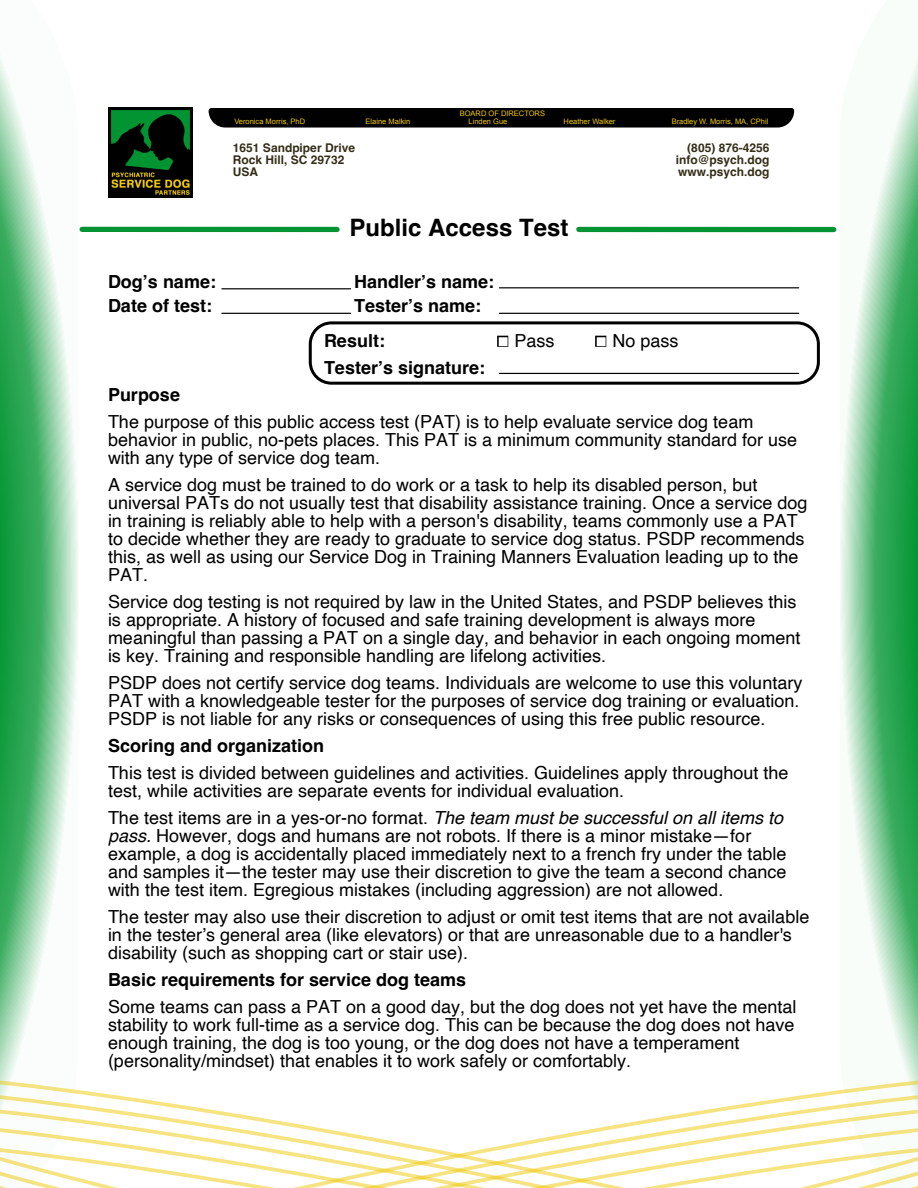
<style>
.page{position:relative;width:918px;height:1188px;background:#fff}
.page>*{position:absolute;margin:0;border:0;box-sizing:border-box;transform-origin:0 0}
.t1{font:700 24px "Helvetica";color:#010101}
.t2{font:18px/18px "Helvetica";color:#000}
.t3{font:700 18px "Helvetica";color:#000}
.t4{font:700 18px "Helvetica";color:#010101}
.t5{font:700 12px/12px "Helvetica";color:#332e18}
.t6{font:7.5px "Arial";color:#eec806}
.s1{font-style:italic}
</style>
<div class="page">
<svg style="left:0;top:54px;width:78px;height:996px"></svg>
<svg style="left:840px;top:57px;width:78px;height:993px"></svg>
<div style="left:209px;top:108px;width:585px;height:20px;background:#010101"></div>
<svg style="left:0;top:1050px;width:918px;height:138px"></svg>
<img style="left:108px;top:108px;width:84px;height:90px">
<svg style="left:497px;top:336px;width:11px;height:11px"></svg>
<svg style="left:595px;top:336px;width:11px;height:11px"></svg>
<div style="left:309px;top:321px;width:511px;height:64px;border:3px solid #000;border-radius:21px"></div>
<hr style="left:222px;top:288px;width:129px;height:1px;background:#000">
<hr style="left:499px;top:313px;width:300px;height:1px;background:#000">
<hr style="left:499px;top:373px;width:300px;height:1px;background:#000">
<hr style="left:499px;top:287px;width:300px;height:1px;background:#000">
<hr style="left:222px;top:313px;width:129px;height:1px;background:#000">
<div style="left:82px;top:227px;width:255px;height:5px;background:#029432"></div>
<div style="left:579px;top:227px;width:255px;height:5px;background:#029432"></div>
<p class="t6" style="left:460px;top:111px;width:87px">BOARD OF DIRECTORS</p>
<p class="t6" style="left:234px;top:119px;width:72px">Veronica Morris, PhD</p>
<p class="t6" style="left:366px;top:119px;width:46px">Elaine Malkin</p>
<p class="t6" style="left:469px;top:119px;width:40px">Linden Gue</p>
<p class="t6" style="left:564px;top:119px;width:53px">Heather Walker</p>
<p class="t6" style="left:672px;top:119px;width:98px">Bradley W. Morris, MA, CPhil</p>
<p class="t5" style="left:233px;top:142px;width:124px">1651 Sandpiper Drive<br>Rock Hill, SC 29732<br>USA</p>
<p class="t5" style="left:676px;top:142px;width:95px;text-align:justify;text-indent:12px">(805) 876-4256 info@psych.dog www.psych.dog</p>
<h1 class="t1" style="left:350px;top:218px;width:220px">Public Access Test</h1>
<p class="t3" style="left:108px;top:274px;width:110px">Dog’s name:</p>
<p class="t3" style="left:354px;top:274px;width:142px">Handler’s name:</p>
<p class="t3" style="left:108px;top:299px;width:106px">Date of test:</p>
<p class="t3" style="left:354px;top:299px;width:129px">Tester’s name:</p>
<p class="t4" style="left:324px;top:333px;width:63px">Result:</p>
<p class="t2" style="left:514px;top:333px;width:42px">Pass</p>
<p class="t2" style="left:612px;top:333px;width:68px">No pass</p>
<p class="t3" style="left:324px;top:360px;width:163px">Tester’s signature:</p>
<p class="t3" style="left:108px;top:387px;width:74px">Purpose</p>
<p class="t2" style="left:108px;top:414px;width:691px">The purpose of this public access test (PAT) is to help evaluate service dog team behavior in public, no-pets places. This PAT is a minimum community standard for use with any type of service dog team.</p>
<p class="t2" style="left:108px;top:477px;width:701px">A service dog must be trained to do work or a task to help its disabled person, but universal PATs do not usually test that disability assistance training. Once a service dog in training is reliably able to help with a person's disability, teams commonly use a PAT to decide whether they are ready to graduate to service dog status. PSDP recommends this, as well as using our Service Dog in Training Manners Evaluation leading up to the PAT.</p>
<p class="t2" style="left:108px;top:594px;width:694px">Service dog testing is not required by law in the United States, and PSDP believes this is appropriate. A history of focused and safe training development is always more meaningful than passing a PAT on a single day, and behavior in each ongoing moment is key. Training and responsible handling are lifelong activities.</p>
<p class="t2" style="left:108px;top:675px;width:696px">PSDP does not certify service dog teams. Individuals are welcome to use this voluntary<br>PAT with a knowledgeable tester for the purposes of service dog training or evaluation.<br>PSDP is not liable for any risks or consequences of using this free public resource.</p>
<p class="t3" style="left:108px;top:738px;width:218px">Scoring and organization</p>
<p class="t2" style="left:108px;top:765px;width:682px">This test is divided between guidelines and activities. Guidelines apply throughout the test, while activities are separate events for individual evaluation.</p>
<p class="t2" style="left:108px;top:810px;width:680px">The test items are in a yes-or-no format. <span class="s1">The team must be successful on all items to pass.</span> However, dogs and humans are not robots. If there is a minor mistake—for example, a dog is accidentally placed immediately next to a french fry under the table and samples it—the tester may use their discretion to give the team a second chance with the test item. Egregious mistakes (including aggression) are not allowed.</p>
<p class="t2" style="left:108px;top:909px;width:703px">The tester may also use their discretion to adjust or omit test items that are not available in the tester’s general area (like elevators) or that are unreasonable due to a handler's disability (such as shopping cart or stair use).</p>
<p class="t3" style="left:108px;top:972px;width:360px">Basic requirements for service dog teams</p>
<p class="t2" style="left:108px;top:999px;width:690px">Some teams can pass a PAT on a good day, but the dog does not yet have the mental stability to work full-time as a service dog. This can be because the dog does not have enough training, the dog is too young, or the dog does not have a temperament (personality/mindset) that enables it to work safely or comfortably.</p>
</div>
